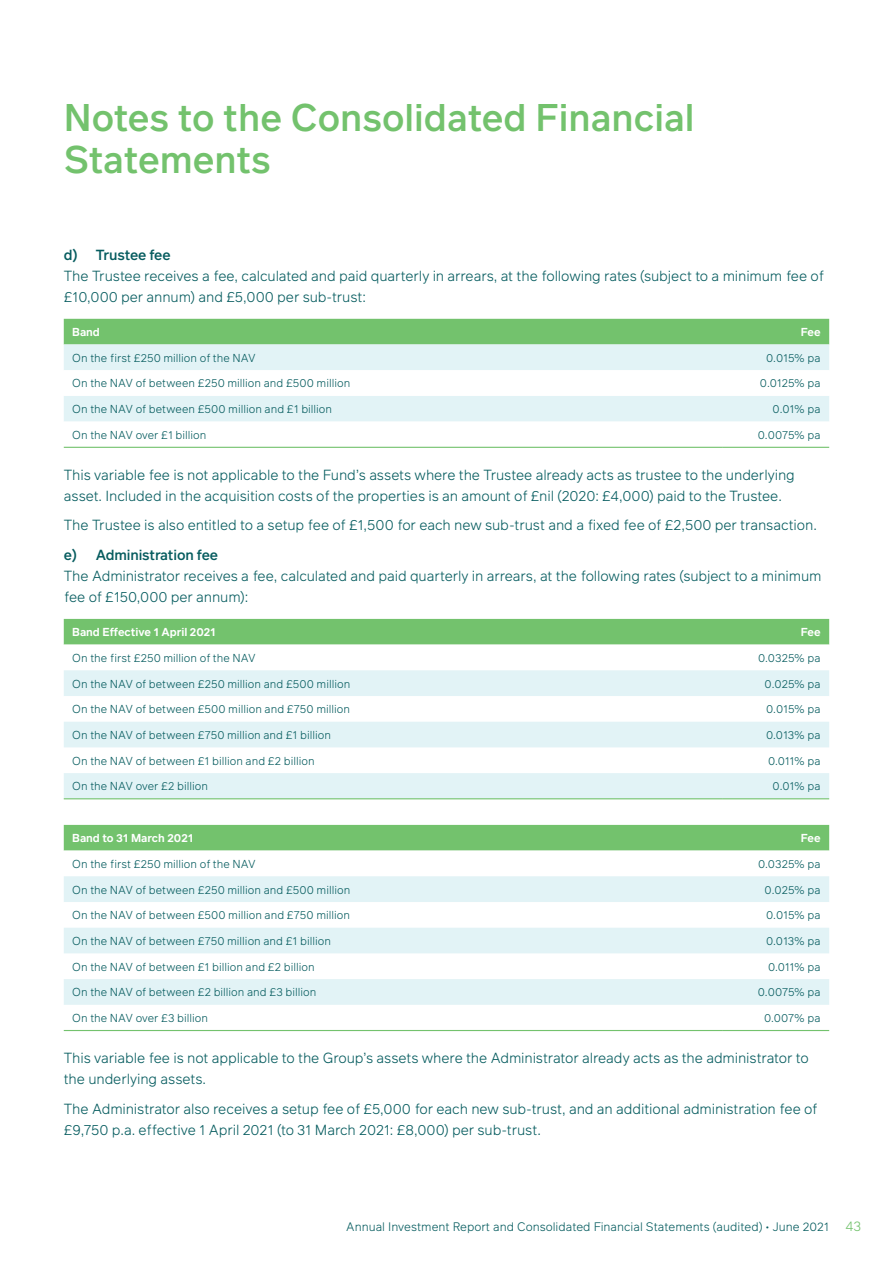
<style>
.page{position:relative;width:893px;height:1263px;background:#fff}
.page>*{position:absolute;margin:0;border:0;box-sizing:border-box;transform-origin:0 0}
.Page_header{font:500 37.5px/42px "Infra";color:#73c26d}
.Body_text{font:300 14.25px/21px "Infra";letter-spacing:-.01em;color:#065c5f}
.Sub_heading_level_3{font:500 14.25px "Infra";letter-spacing:-.01em;color:#065c5f}
.t1{font:300 12px "Infra";color:#065c5f}
.Table_text__l_a{font:300 11.25px "Infra";color:#065c5f}
.Table_Figs_Text__r_a{font:300 11.25px "Infra";color:#065c5f}
.Table_Col_head_left{font:600 11.25px "Infra";color:#fff}
.Table_Col_head_right{font:600 11.25px "Infra";letter-spacing:-.01em;color:#fff}
.s1{font-size:13.5px;color:#73c26d}
</style>
<div class="page">
<div style="left:64px;top:319px;width:765px;height:25px;background:#73c26d"></div>
<div style="left:64px;top:344px;width:765px;height:26px;background:#e2f3f6"></div>
<svg style="left:64px;top:396px;width:765px;height:51px;fill:#e2f3f6"></svg>
<hr style="left:64px;top:447px;width:659px;height:1px;background:#73c26d">
<hr style="left:723px;top:447px;width:106px;height:1px;background:#73c26d">
<div style="left:64px;top:619px;width:765px;height:26px;background:#73c26d"></div>
<svg style="left:64px;top:670px;width:765px;height:128px;fill:#e2f3f6"></svg>
<hr style="left:64px;top:798px;width:659px;height:1px;background:#73c26d">
<hr style="left:723px;top:798px;width:106px;height:1px;background:#73c26d">
<div style="left:64px;top:825px;width:765px;height:25px;background:#73c26d"></div>
<svg style="left:64px;top:850px;width:765px;height:1px"></svg>
<svg style="left:64px;top:876px;width:765px;height:129px;fill:#e2f3f6"></svg>
<hr style="left:64px;top:1030px;width:659px;height:1px;background:#73c26d">
<hr style="left:723px;top:1030px;width:106px;height:1px;background:#73c26d">
<p class="Page_header" style="left:64px;top:96px;width:632px">Notes to the Consolidated Financial<br>Statements</p>
<p class="Sub_heading_level_3" style="left:64px;top:244px;width:108px">d) Trustee fee</p>
<p class="Body_text" style="left:64px;top:265px;width:761px">The Trustee receives a fee, calculated and paid quarterly in arrears, at the following rates (subject to a minimum fee of £10,000 per annum) and £5,000 per sub-trust:</p>
<p class="Table_Col_head_left" style="left:72px;top:324px;width:29px">Band</p>
<p class="Table_Col_head_right" style="left:801px;top:324px;width:21px">Fee</p>
<p class="Table_text__l_a" style="left:72px;top:350px;width:185px">On the first £250 million of the NAV</p>
<p class="Table_Figs_Text__r_a" style="left:766px;top:350px;width:56px">0.015% pa</p>
<p class="Table_text__l_a" style="left:72px;top:376px;width:280px">On the NAV of between £250 million and £500 million</p>
<p class="Table_Figs_Text__r_a" style="left:760px;top:376px;width:62px">0.0125% pa</p>
<p class="Table_text__l_a" style="left:72px;top:401px;width:261px">On the NAV of between £500 million and £1 billion</p>
<p class="Table_Figs_Text__r_a" style="left:773px;top:401px;width:50px">0.01% pa</p>
<p class="Table_text__l_a" style="left:72px;top:427px;width:136px">On the NAV over £1 billion</p>
<p class="Table_Figs_Text__r_a" style="left:758px;top:427px;width:64px">0. 0075% pa</p>
<p class="Body_text" style="left:64px;top:464px;width:733px">This variable fee is not applicable to the Fund’s assets where the Trustee already acts as trustee to the underlying asset. Included in the acquisition costs of the properties is an amount of £nil (2020: £4,000) paid to the Trustee.</p>
<p class="Body_text" style="left:64px;top:514px;width:752px">The Trustee is also entitled to a setup fee of £1,500 for each new sub-trust and a fixed fee of £2,500 per transaction.</p>
<p class="Sub_heading_level_3" style="left:64px;top:545px;width:156px">e) Administration fee</p>
<p class="Body_text" style="left:64px;top:565px;width:759px">The Administrator receives a fee, calculated and paid quarterly in arrears, at the following rates (subject to a minimum fee of £150,000 per annum):</p>
<p class="Table_Col_head_left" style="left:72px;top:624px;width:145px">Band Effective 1 April 2021</p>
<p class="Table_Col_head_right" style="left:801px;top:624px;width:21px">Fee</p>
<p class="Table_text__l_a" style="left:72px;top:650px;width:185px">On the first £250 million of the NAV</p>
<p class="Table_Figs_Text__r_a" style="left:758px;top:650px;width:64px">0. 0325% pa</p>
<p class="Table_text__l_a" style="left:72px;top:676px;width:280px">On the NAV of between £250 million and £500 million</p>
<p class="Table_Figs_Text__r_a" style="left:765px;top:676px;width:58px">0.025% pa</p>
<p class="Table_text__l_a" style="left:72px;top:701px;width:279px">On the NAV of between £500 million and £750 million</p>
<p class="Table_Figs_Text__r_a" style="left:766px;top:701px;width:56px">0.015% pa</p>
<p class="Table_text__l_a" style="left:72px;top:727px;width:260px">On the NAV of between £750 million and £1 billion</p>
<p class="Table_Figs_Text__r_a" style="left:766px;top:727px;width:56px">0.013% pa</p>
<p class="Table_text__l_a" style="left:72px;top:753px;width:244px">On the NAV of between £1 billion and £2 billion</p>
<p class="Table_Figs_Text__r_a" style="left:768px;top:753px;width:54px">0.011% pa</p>
<p class="Table_text__l_a" style="left:72px;top:778px;width:137px">On the NAV over £2 billion</p>
<p class="Table_Figs_Text__r_a" style="left:773px;top:778px;width:50px">0.01% pa</p>
<p class="Table_Col_head_left" style="left:72px;top:830px;width:122px">Band to 31 March 2021</p>
<p class="Table_Col_head_right" style="left:801px;top:830px;width:21px">Fee</p>
<p class="Table_text__l_a" style="left:72px;top:856px;width:185px">On the first £250 million of the NAV</p>
<p class="Table_Figs_Text__r_a" style="left:758px;top:856px;width:64px">0. 0325% pa</p>
<p class="Table_text__l_a" style="left:72px;top:882px;width:280px">On the NAV of between £250 million and £500 million</p>
<p class="Table_Figs_Text__r_a" style="left:765px;top:882px;width:58px">0.025% pa</p>
<p class="Table_text__l_a" style="left:72px;top:907px;width:279px">On the NAV of between £500 million and £750 million</p>
<p class="Table_Figs_Text__r_a" style="left:766px;top:907px;width:56px">0.015% pa</p>
<p class="Table_text__l_a" style="left:72px;top:933px;width:260px">On the NAV of between £750 million and £1 billion</p>
<p class="Table_Figs_Text__r_a" style="left:766px;top:933px;width:56px">0.013% pa</p>
<p class="Table_text__l_a" style="left:72px;top:959px;width:244px">On the NAV of between £1 billion and £2 billion</p>
<p class="Table_Figs_Text__r_a" style="left:768px;top:959px;width:54px">0.011% pa</p>
<p class="Table_text__l_a" style="left:72px;top:984px;width:245px">On the NAV of between £2 billion and £3 billion</p>
<p class="Table_Figs_Text__r_a" style="left:758px;top:984px;width:64px">0. 0075% pa</p>
<p class="Table_text__l_a" style="left:72px;top:1010px;width:137px">On the NAV over £3 billion</p>
<p class="Table_Figs_Text__r_a" style="left:764px;top:1010px;width:58px">0.007% pa</p>
<p class="Body_text" style="left:64px;top:1047px;width:746px">This variable fee is not applicable to the Group’s assets where the Administrator already acts as the administrator to the underlying assets.</p>
<p class="Body_text" style="left:64px;top:1097px;width:755px">The Administrator also receives a setup fee of £5,000 for each new sub-trust, and an additional administration fee of £9,750 p.a. effective 1 April 2021 (to 31 March 2021: £8,000) per sub-trust.</p>
<p class="t1" style="left:346px;top:1218px;width:516px">Annual Investment Report and Consolidated Financial Statements (audited) • June 2021 <span class="s1">43</span></p>
</div>
